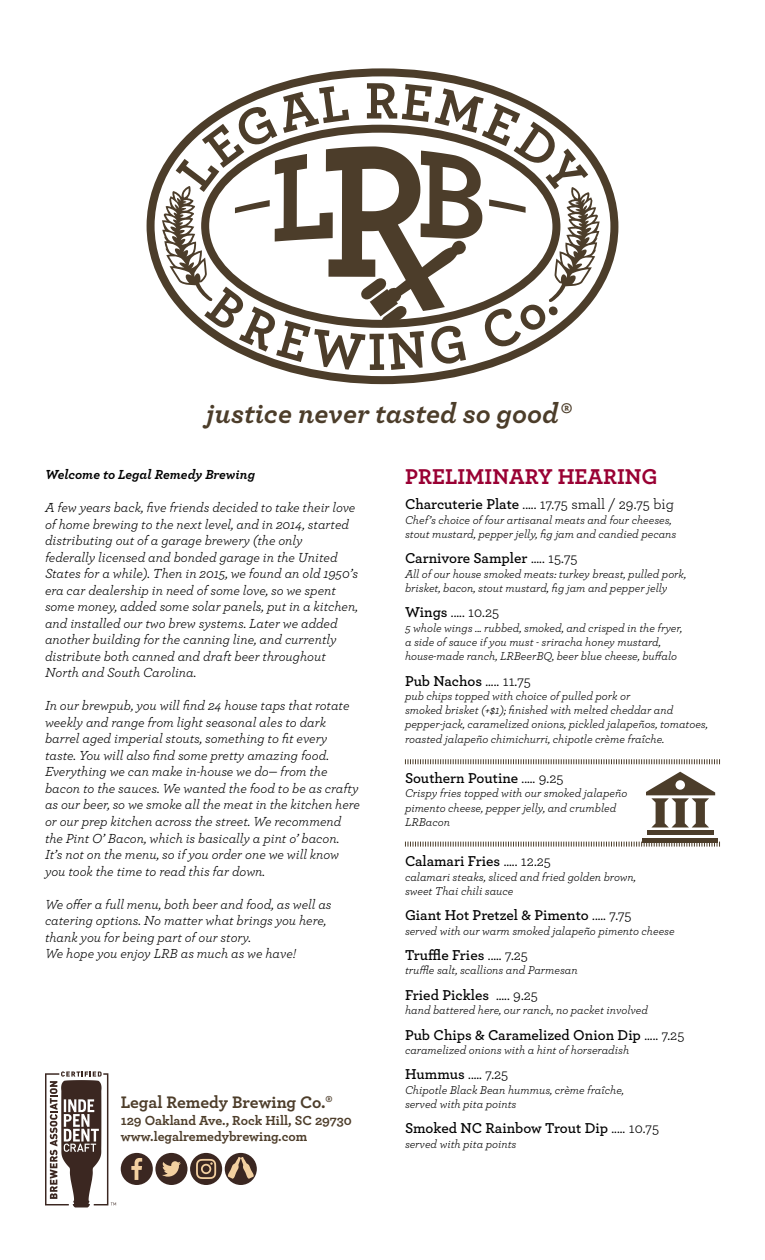
<style>
.page{position:relative;width:765px;height:1260px;background:#fff}
.page>*{position:absolute;margin:0;border:0;box-sizing:border-box;transform-origin:0 0}
.t1{font:italic 700 28.75px "Archer";color:#4c3d2a}
.t2{font:700 22.5px "Archer";color:#903}
.t3{font:700 17.5px "Archer";letter-spacing:-.005em;color:#4d3d2a}
.t4{font:600 15px "Archer";color:#000}
.t5{font:15px "Archer";letter-spacing:-.01em;color:#000}
.t6{font:italic 13.75px/16.5px "Archer";color:#000}
.t7{font:700 13.75px/16.5px "Archer";color:#4d3d2a}
.t8{font:italic 700 13.75px "Archer";color:#000}
.t9{font:italic 11.88px/14.2px "Archer";color:#000}
.s1{font-weight:600}
.s2{font-weight:400}
</style>
<div class="page">
<svg style="left:146px;top:68px;width:473px;height:316px"></svg>
<svg style="left:588px;top:186px;width:12px;height:116px"></svg>
<svg style="left:162px;top:185px;width:14px;height:116px"></svg>
<svg style="left:176px;top:83px;width:412px;height:287px"></svg>
<svg style="left:489px;top:199px;width:37px;height:14px"></svg>
<svg style="left:235px;top:146px;width:247px;height:181px"></svg>
<svg style="left:45px;top:1071px;width:71px;height:136px"></svg>
<div style="left:121px;top:1153px;width:32px;height:32px;background:#3b2721;border-radius:50%"></div>
<svg style="left:131px;top:1158px;width:11px;height:22px"></svg>
<div style="left:155px;top:1153px;width:32px;height:32px;background:#3b2721;border-radius:50%"></div>
<svg style="left:162px;top:1161px;width:19px;height:16px"></svg>
<div style="left:190px;top:1153px;width:32px;height:32px;background:#3b2721;border-radius:50%"></div>
<svg style="left:196px;top:1159px;width:20px;height:20px"></svg>
<div style="left:225px;top:1153px;width:32px;height:32px;background:#3b2721;border-radius:50%"></div>
<svg style="left:228px;top:1157px;width:26px;height:22px"></svg>
<svg style="left:405px;top:842px;width:315px;height:5px"></svg>
<svg style="left:405px;top:759px;width:315px;height:5px"></svg>
<div style="left:643px;top:838px;width:75px;height:5px;background:#4c3d2a"></div>
<hr style="left:647px;top:831px;width:67px;height:4px;background:#4c3d2a">
<svg style="left:646px;top:772px;width:69px;height:55px"></svg>
<h1 class="t1" style="left:206px;top:391px;width:366px">justice never tasted so good®</h1>
<p class="t8" style="left:45px;top:464px;width:212px">Welcome to Legal Remedy Brewing</p>
<p class="t6" style="left:45px;top:499px;width:315px">A few years back, five friends decided to take their love of home brewing to the next level, and in 2014, started distributing out of a garage brewery (the only<br>federally licensed and bonded garage in the United States for a while). Then in 2015, we found an old 1950’s era car dealership in need of some love, so we spent some money, added some solar panels, put in a kitchen, and installed our two brew systems. Later we added another building for the canning line, and currently distribute both canned and draft beer throughout North and South Carolina.</p>
<p class="t6" style="left:45px;top:697px;width:316px">In our brewpub, you will find 24 house taps that rotate weekly and range from light seasonal ales to dark barrel aged imperial stouts, something to fit every taste. You will also find some pretty amazing food.<br>Everything we can make in-house we do— from the bacon to the sauces. We wanted the food to be as crafty as our beer, so we smoke all the meat in the kitchen here or our prep kitchen across the street. We recommend the Pint O’ Bacon, which is basically a pint o’ bacon.<br>It’s not on the menu, so if you order one we will know you took the time to read this far down.</p>
<p class="t6" style="left:45px;top:895px;width:288px">We offer a full menu, both beer and food, as well as catering options. No matter what brings you here, thank you for being part of our story.<br>We hope you enjoy LRB as much as we have!</p>
<p class="t3" style="left:121px;top:1088px;width:213px">Legal Remedy Brewing Co.®</p>
<p class="t7" style="left:121px;top:1111px;width:233px">129 Oakland Ave., Rock Hill, SC 29730 www.legalremedybrewing.com</p>
<h2 class="t2" style="left:405px;top:459px;width:254px">PRELIMINARY HEARING</h2>
<p class="t5" style="left:405px;top:494px;width:271px"><span class="s1">Charcuterie Plate</span> ..... 17.75 small / 29.75 big</p>
<p class="t9" style="left:405px;top:512px;width:273px">Chef’s choice of four artisanal meats and four cheeses, stout mustard, pepper jelly, fig jam and candied pecans</p>
<p class="t4" style="left:405px;top:547px;width:174px">Carnivore Sampler <span class="s2">..... 15.75</span></p>
<p class="t9" style="left:405px;top:566px;width:283px">All of our house smoked meats: turkey breast, pulled pork, brisket, bacon, stout mustard, fig jam and pepper jelly</p>
<p class="t5" style="left:405px;top:602px;width:96px"><span class="s1">Wings</span> ..... 10.25</p>
<p class="t9" style="left:405px;top:620px;width:279px">5 whole wings ... rubbed, smoked, and crisped in the fryer, a side of sauce if you must - sriracha honey mustard, house-made ranch, LRBeerBQ, beer blue cheese, buffalo</p>
<p class="t5" style="left:405px;top:670px;width:127px"><span class="s1">Pub Nachos</span> ..... 11.75</p>
<p class="t9" style="left:405px;top:688px;width:305px">pub chips topped with choice of pulled pork or<br>smoked brisket (+$1); finished with melted cheddar and pepper-jack, caramelized onions, pickled jalapeños, tomatoes, roasted jalapeño chimichurri, chipotle crème fraîche.</p>
<p class="t4" style="left:405px;top:767px;width:160px">Southern Poutine <span class="s2">..... 9.25</span></p>
<p class="t9" style="left:405px;top:786px;width:224px">Crispy fries topped with our smoked jalapeño pimento cheese, pepper jelly, and crumbled<br>LRBacon</p>
<p class="t4" style="left:405px;top:850px;width:147px">Calamari Fries <span class="s2">..... 12.25</span></p>
<p class="t9" style="left:405px;top:869px;width:233px">calamari steaks, sliced and fried golden brown, sweet Thai chili sauce</p>
<p class="t4" style="left:405px;top:904px;width:228px">Giant Hot Pretzel &amp; Pimento <span class="s2">..... 7.75</span></p>
<p class="t9" style="left:405px;top:923px;width:271px">served with our warm smoked jalapeño pimento cheese</p>
<p class="t4" style="left:405px;top:944px;width:124px">Truffle Fries <span class="s2">..... 7.25</span></p>
<p class="t9" style="left:405px;top:963px;width:174px">truffle salt, scallions and Parmesan</p>
<p class="t4" style="left:405px;top:984px;width:134px">Fried Pickles <span class="s2">..... 9.25</span></p>
<p class="t9" style="left:405px;top:1003px;width:245px">hand battered here, our ranch, no packet involved</p>
<p class="t4" style="left:405px;top:1024px;width:281px">Pub Chips &amp; Caramelized Onion Dip <span class="s2">..... 7.25</span></p>
<p class="t9" style="left:405px;top:1042px;width:226px">caramelized onions with a hint of horseradish</p>
<p class="t5" style="left:405px;top:1064px;width:105px"><span class="s1">Hummus</span> ..... 7.25</p>
<p class="t9" style="left:405px;top:1082px;width:221px">Chipotle Black Bean hummus, crème fraîche, served with pita points</p>
<p class="t4" style="left:405px;top:1117px;width:256px">Smoked NC Rainbow Trout Dip <span class="s2">..... 10.75</span></p>
<p class="t9" style="left:405px;top:1136px;width:113px">served with pita points</p>
</div>
